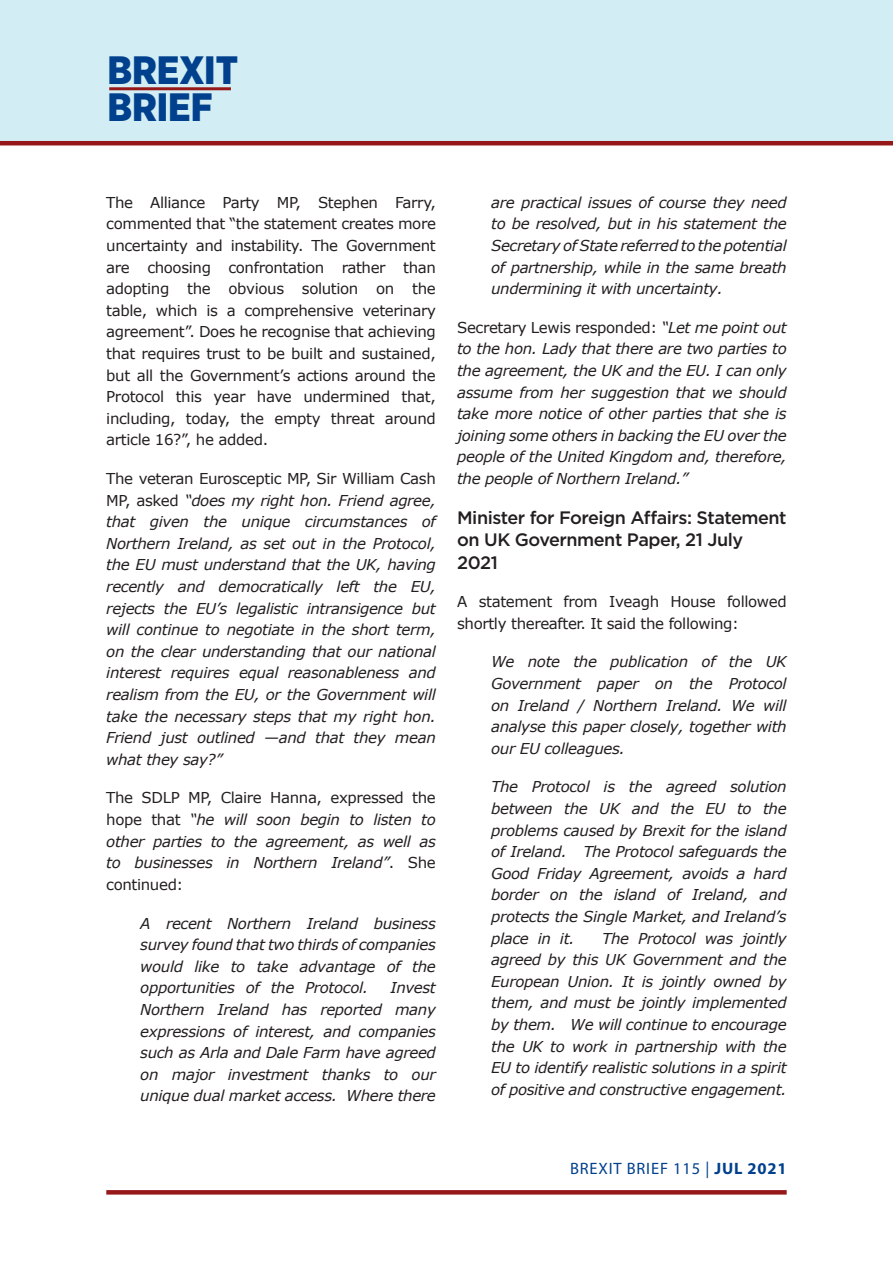
<style>
.page{position:relative;width:893px;height:1263px;background:#fff}
.page>*{position:absolute;margin:0;border:0;box-sizing:border-box;transform-origin:0 0}
.t1{font:900 39.6px/37.5px "Gotham Narrow";color:#00408d}
.t2{font:500 18px/22.5px "Gotham";letter-spacing:-.025em;color:#231f20}
.t3{font:16.5px "Myriad Pro";letter-spacing:.05em;color:#00408d}
.t4{font:italic 15px/21.6px "Verdana";letter-spacing:-.025em;color:#231f20;text-align:justify}
.t5{font:15px/21.6px "Verdana";letter-spacing:-.025em;color:#231f20;text-align:justify}
.s1{font-style:normal}
.s2{font-weight:700}
</style>
<div class="page">
<div style="left:0;top:0;width:893px;height:142px;background:#d2edf3"></div>
<hr style="left:0;top:141px;width:893px;height:4px;background:#971819">
<hr style="left:109px;top:87px;width:122px;height:3px;background:#971819">
<svg style="left:106px;top:1190px;width:681px;height:4px;background:#991d1e"></svg>
<h1 class="t1" style="left:107px;top:51px;width:132px">BREXIT<br>BRIEF</h1>
<p class="t5" style="left:106px;top:191px;width:331px">The Alliance Party MP, Stephen Farry, commented that “the statement creates more uncertainty and instability. The Government are choosing confrontation rather than adopting the obvious solution on the table, which is a comprehensive veterinary agreement”. Does he recognise that achieving that requires trust to be built and sustained, but all the Government’s actions around the Protocol this year have undermined that, including, today, the empty threat around article 16?”, he added.</p>
<p class="t4" style="left:106px;top:468px;width:331px"><span class="s1">The veteran Eurosceptic MP, Sir William Cash MP, asked</span> “does my right hon. Friend agree, that given the unique circumstances of Northern Ireland, as set out in the Protocol, the EU must understand that the UK, having recently and democratically left the EU, rejects the EU’s legalistic intransigence but will continue to negotiate in the short term, on the clear understanding that our national interest requires equal reasonableness and realism from the EU, or the Government will take the necessary steps that my right hon.<br>Friend just outlined —and that they mean what they say?”</p>
<p class="t4" style="left:106px;top:787px;width:331px"><span class="s1">The SDLP MP, Claire Hanna, expressed the hope that</span> “he will soon begin to listen to other parties to the agreement, as well as to businesses in Northern Ireland”<span class="s1">. She continued:</span></p>
<p class="t4" style="left:140px;top:912px;width:297px">A recent Northern Ireland business survey found that two thirds of companies would like to take advantage of the opportunities of the Protocol.</p>
<p class="t4" style="left:140px;top:977px;width:297px;text-indent:250px">Invest Northern Ireland has reported many expressions of interest, and companies such as Arla and Dale Farm have agreed on major investment thanks to our unique dual market access. Where there</p>
<p class="t4" style="left:491px;top:191px;width:297px">are practical issues of course they need to be resolved, but in his statement the Secretary of State referred to the potential of partnership, while in the same breath undermining it with uncertainty.</p>
<p class="t4" style="left:457px;top:316px;width:331px"><span class="s1">Secretary Lewis responded:</span> “Let me point out to the hon. Lady that there are two parties to the agreement, the UK and the EU. I can only assume from her suggestion that we should take more notice of other parties that she is joining some others in backing the EU over the people of the United Kingdom and, therefore, the people of Northern Ireland.”</p>
<p class="t2" style="left:457px;top:506px;width:331px">Minister for Foreign Affairs: Statement on UK Government Paper, 21 July<br>2021</p>
<p class="t5" style="left:457px;top:591px;width:331px">A statement from Iveagh House followed shortly thereafter. It said the following:</p>
<p class="t4" style="left:491px;top:651px;width:297px">We note the publication of the UK Government paper on the Protocol on Ireland / Northern Ireland. We will analyse this paper closely, together with our EU colleagues.</p>
<p class="t4" style="left:491px;top:776px;width:297px">The Protocol is the agreed solution between the UK and the EU to the problems caused by Brexit for the island of Ireland. The Protocol safeguards the Good Friday Agreement, avoids a hard border on the island of Ireland, and protects the Single Market, and Ireland’s place in it.</p>
<p class="t4" style="left:491px;top:927px;width:297px;text-indent:111px">The Protocol was jointly agreed by this UK Government and the European Union. It is jointly owned by them, and must be jointly implemented by them. We will continue to encourage the UK to work in partnership with the EU to identify realistic solutions in a spirit of positive and constructive engagement.</p>
<p class="t3" style="left:570px;top:1158px;width:218px">BREXIT BRIEF 115 | <span class="s2">JUL 2021</span></p>
</div>
